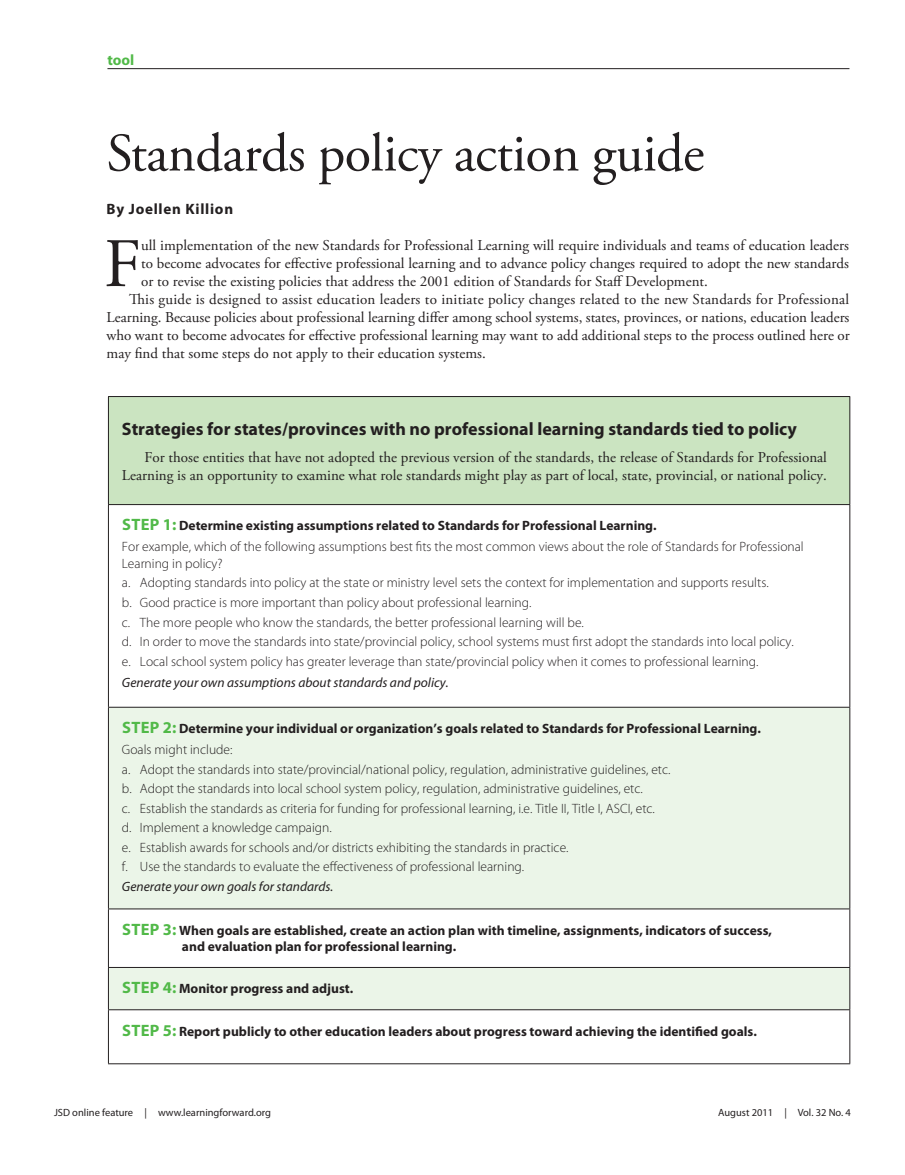
<style>
.page{position:relative;width:905px;height:1175px;background:#fff}
.page>*{position:absolute;margin:0;border:0;box-sizing:border-box;transform-origin:0 0}
.t1{font:69.3px "Adobe Garamond Pro";color:#231f20}
.t2{font:54px "Adobe Garamond Pro";letter-spacing:-.01em;color:#231f20}
.t3{font:700 18px "Myriad Pro";color:#231f20}
.t4{font:15px/18px "Adobe Garamond Pro";color:#231f20;text-align:right}
.t5{font:700 15px "Myriad Pro";letter-spacing:.05em;color:#231f20}
.t6{font:700 15px "Myriad Pro";color:#51b948}
.t7{font:300 13.5px/19.5px "Myriad Pro";color:#231f20}
.t8{font:700 13.5px/21px "Myriad Pro";color:#231f20}
.t9{font:italic 13.5px "Myriad Pro";color:#231f20}
.t10{font:10.5px "Myriad Pro";color:#231f20}
.s1{font-weight:700;font-size:16.5px;color:#51b948}
.s2{font-weight:700}
.s3{font-size:16.5px;color:#51b948}
.s4{font-weight:300}
</style>
<div class="page">
<hr style="left:107px;top:68px;width:742px;height:1px;background:#231f20">
<div style="left:108px;top:396px;width:741px;height:108px;background:#cbe4c1"></div>
<svg style="left:109px;top:708px;width:740px;height:301px;fill:#ebf5e8"></svg>
<hr style="left:108px;top:396px;width:742px;height:1px;background:#231f20">
<hr style="left:108px;top:397px;width:1px;height:107px;background:#231f20">
<hr style="left:849px;top:397px;width:1px;height:107px;background:#231f20">
<hr style="left:108px;top:504px;width:742px;height:1px;background:#231f20">
<hr style="left:108px;top:505px;width:1px;height:202px;background:#231f20">
<hr style="left:849px;top:505px;width:1px;height:202px;background:#231f20">
<hr style="left:108px;top:707px;width:742px;height:1px;background:#231f20">
<hr style="left:108px;top:707px;width:1px;height:201px;background:#231f20">
<hr style="left:849px;top:707px;width:1px;height:201px;background:#231f20">
<hr style="left:108px;top:908px;width:742px;height:1px;background:#231f20">
<hr style="left:108px;top:909px;width:1px;height:58px;background:#231f20">
<hr style="left:849px;top:909px;width:1px;height:58px;background:#231f20">
<hr style="left:108px;top:967px;width:742px;height:1px;background:#231f20">
<hr style="left:108px;top:967px;width:1px;height:42px;background:#231f20">
<hr style="left:849px;top:967px;width:1px;height:42px;background:#231f20">
<hr style="left:108px;top:1009px;width:742px;height:1px;background:#231f20">
<hr style="left:108px;top:1010px;width:1px;height:53px;background:#231f20">
<hr style="left:849px;top:1010px;width:1px;height:53px;background:#231f20">
<hr style="left:108px;top:1063px;width:742px;height:1px;background:#231f20">
<p class="t6" style="left:107px;top:52px;width:28px">tool</p>
<h2 class="t2" style="left:106px;top:121px;width:599px">Standards policy action guide</h2>
<p class="t5" style="left:106px;top:200px;width:128px">By Joellen Killion</p>
<h1 class="t1" style="left:104px;top:222px;width:39px">F</h1>
<p class="t4" style="left:141px;top:237px;width:709px">ull implementation of the new Standards for Professional Learning will require individuals and teams of education leaders</p>
<p class="t4" style="left:141px;top:255px;width:709px">to become advocates for effective professional learning and to advance policy changes required to adopt the new standards</p>
<p class="t4" style="left:141px;top:273px;width:568px">or to revise the existing policies that address the 2001 edition of Standards for Staff Development.</p>
<p class="t4" style="left:129px;top:291px;width:721px">This guide is designed to assist education leaders to initiate policy changes related to the new Standards for Professional</p>
<p class="t4" style="left:107px;top:309px;width:744px">Learning. Because policies about professional learning differ among school systems, states, provinces, or nations, education leaders</p>
<p class="t4" style="left:107px;top:327px;width:744px">who want to become advocates for effective professional learning may want to add additional steps to the process outlined here or</p>
<p class="t4" style="left:107px;top:345px;width:381px">may find that some steps do not apply to their education systems.</p>
<h3 class="t3" style="left:122px;top:418px;width:676px">Strategies for states/provinces with no professional learning standards tied to policy</h3>
<p class="t4" style="left:122px;top:448px;width:706px">For those entities that have not adopted the previous version of the standards, the release of Standards for Professional<br>Learning is an opportunity to examine what role standards might play as part of local, state, provincial, or national policy.</p>
<p class="t7" style="left:122px;top:515px;width:683px;line-height:21px"><span class="s1">Step 1:</span> <span class="s2">Determine existing assumptions related to Standards for Professional Learning.<br></span>For example, which of the following assumptions best fits the most common views about the role of Standards for Professional</p>
<p class="t7" style="left:122px;top:554px;width:673px">Learning in policy?<br>a. Adopting standards into policy at the state or ministry level sets the context for implementation and supports results.<br>b. Good practice is more important than policy about professional learning.<br>c. The more people who know the standards, the better professional learning will be.<br>d. In order to move the standards into state/provincial policy, school systems must first adopt the standards into local policy. e. Local school system policy has greater leverage than state/provincial policy when it comes to professional learning.</p>
<p class="t9" style="left:122px;top:674px;width:328px">Generate your own assumptions about standards and policy.</p>
<p class="t8" style="left:122px;top:718px;width:640px"><span class="s3">Step 2:</span> Determine your individual or organization’s goals related to Standards for Professional Learning.<br><span class="s4">Goals might include:</span></p>
<p class="t7" style="left:122px;top:759px;width:550px">a. Adopt the standards into state/provincial/national policy, regulation, administrative guidelines, etc. b. Adopt the standards into local school system policy, regulation, administrative guidelines, etc.<br>c. Establish the standards as criteria for funding for professional learning, i.e. Title II, Title I, ASCI, etc.<br>d. Implement a knowledge campaign.<br>e. Establish awards for schools and/or districts exhibiting the standards in practice.<br>f. Use the standards to evaluate the effectiveness of professional learning.</p>
<p class="t9" style="left:122px;top:879px;width:213px">Generate your own goals for standards.</p>
<p class="t8" style="left:182px;top:922px;width:591px;line-height:16.5px;text-indent:-60px"><span class="s3">Step 3:</span> When goals are established, create an action plan with timeline, assignments, indicators of success, and evaluation plan for professional learning.</p>
<p class="t8" style="left:122px;top:978px;width:233px"><span class="s3">Step 4:</span> Monitor progress and adjust.</p>
<p class="t8" style="left:122px;top:1020px;width:636px"><span class="s3">Step 5:</span> Report publicly to other education leaders about progress toward achieving the identified goals.</p>
<p class="t10" style="left:54px;top:1107px;width:218px">JSD online feature | www.learningforward.org</p>
<p class="t10" style="left:718px;top:1107px;width:134px">August 2011 | Vol. 32 No. 4</p>
</div>
